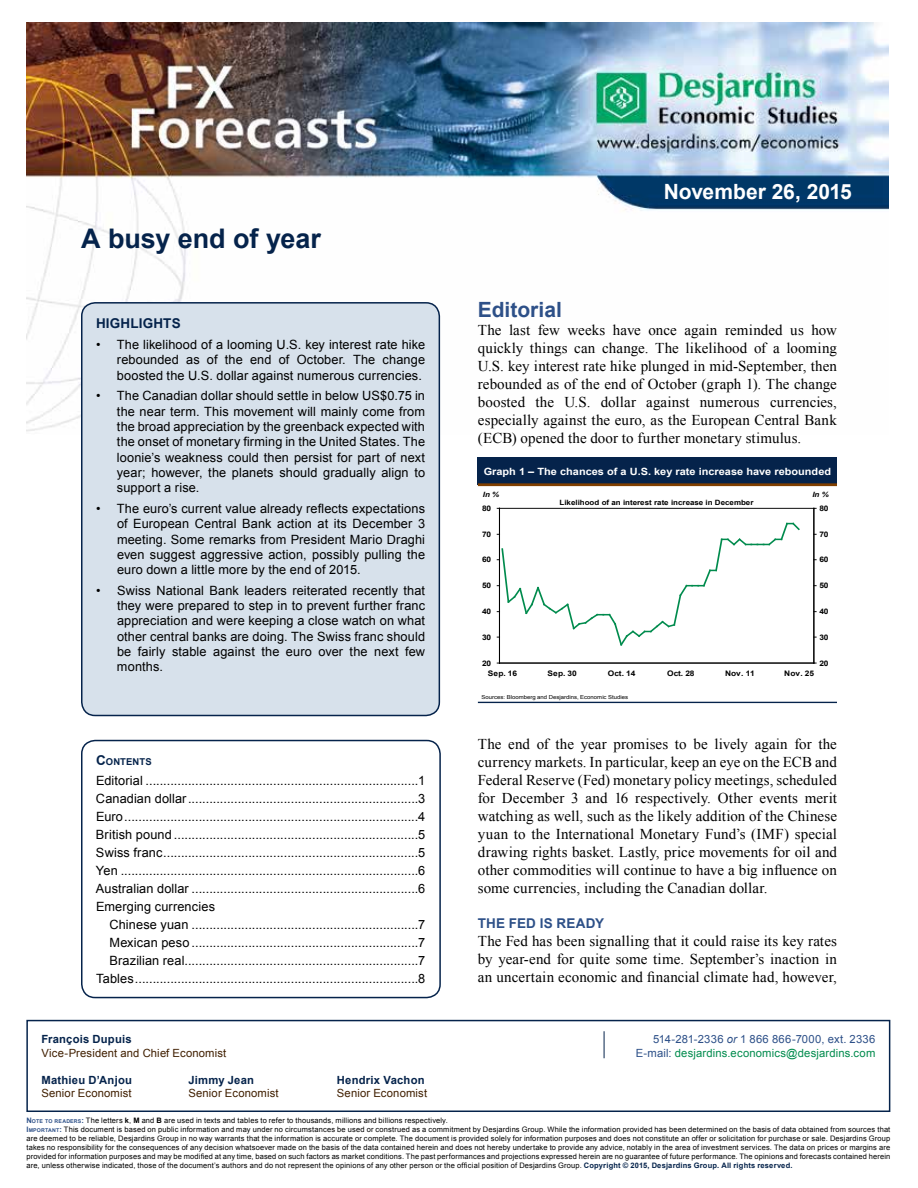
<style>
.page{position:relative;width:918px;height:1188px;background:#fff}
.page>*{position:absolute;margin:0;border:0;box-sizing:border-box;transform-origin:0 0}
.t1{font:700 27px "Arial";color:#05234b}
.t2{font:700 21px "Arial";color:#fff}
.t3{font:700 21px "Arial";color:#2d5088}
.t4{font:15px/18px "Times New Roman";letter-spacing:.005em;color:#000;text-align:justify}
.t5{font:700 13.5px "Arial";letter-spacing:.01em;color:#2d5088}
.t6{font:700 13.5px "Arial";letter-spacing:.015em;color:#05234b}
.t7{font:12.75px/15.3px "Arial";letter-spacing:.01em;color:#000;text-align:justify}
.t8{font:11.25px "Arial";letter-spacing:.015em;color:#401f00}
.t9{font:700 11.25px "Arial";letter-spacing:.02em;color:#05234b}
.t10{font:11.25px "Arial";letter-spacing:.015em;color:#008b4d}
.t11{font:11.25px "Arial";letter-spacing:.025em;color:#2d5088}
.t12{font:700 10.05px "Arial";color:#fff;scale:1.1 1}
.t13{font:700 9.45px "Arial";letter-spacing:.01em;color:#05234b}
.t14{font:700 7.65px "Arial";letter-spacing:-.025em;color:#000;scale:1.1 1}
.t15{font:7.5px/9px "Arial";letter-spacing:.02em;color:#000}
.t16{font:700 7.2px "Arial";color:#000;scale:1.1 1}
.t17{font:italic 700 7.2px "Arial";color:#000;scale:1.1 1}
.t18{font:5.4px "Arial";letter-spacing:.005em;color:#000;scale:1.1 1}
.s1{font-size:13.5px}
.s2{font-style:italic}
.s3{color:#2d5088}
.s4{font-weight:700;color:#2d5088}
.s5{font-weight:700;font-size:5.25px;color:#2d5088}
.s6{font-weight:700}
.s7{font-weight:700;color:#05234b}
</style>
<div class="page">
<img style="left:26px;top:23px;width:862px;height:411px">
<svg style="left:26px;top:1019px;width:865px;height:93px"></svg>
<svg style="left:604px;top:1031px;width:1px;height:27px"></svg>
<div style="left:82px;top:303px;width:357px;height:413px;background:#d7e1eb;border-radius:14px"></div>
<div style="left:81px;top:302px;width:359px;height:414px;border:2px solid #05234b;border-radius:14px"></div>
<div style="left:81px;top:740px;width:360px;height:258px;border:2px solid #05234b;border-radius:14px"></div>
<div style="left:478px;top:457px;width:359px;height:27px;background:#05234b"></div>
<hr style="left:478px;top:483px;width:359px;height:3px;background:#803f00">
<hr style="left:478px;top:702px;width:359px;height:1px;background:#05234b">
<hr style="left:499px;top:508px;width:315px;height:1px;background:#000">
<hr style="left:499px;top:508px;width:1px;height:155px;background:#000">
<hr style="left:499px;top:663px;width:315px;height:1px;background:#000">
<svg style="left:497px;top:521px;width:303px;height:126px"></svg>
<hr style="left:814px;top:508px;width:1px;height:155px;background:#000">
<h1 class="t1" style="left:81px;top:221px;width:242px">A busy end of year</h1>
<p class="t6" style="left:96px;top:315px;width:86px">Highlights</p>
<p class="t7" style="left:117px;top:337px;width:310px;text-indent:-21px">• The likelihood of a looming U.S. key interest rate hike rebounded as of the end of October. The change boosted the U.S. dollar against numerous currencies.</p>
<p class="t7" style="left:117px;top:388px;width:310px;text-indent:-21px">• The Canadian dollar should settle in below US$0.75 in the near term. This movement will mainly come from the broad appreciation by the greenback expected with the onset of monetary firming in the United States. The loonie’s weakness could then persist for part of next year; however, the planets should gradually align to support a rise.</p>
<p class="t7" style="left:117px;top:501px;width:310px;text-indent:-21px">• The euro’s current value already reflects expectations of European Central Bank action at its December 3 meeting. Some remarks from President Mario Draghi even suggest aggressive action, possibly pulling the euro down a little more by the end of 2015.</p>
<p class="t7" style="left:117px;top:583px;width:310px;text-indent:-21px">• Swiss National Bank leaders reiterated recently that they were prepared to step in to prevent further franc appreciation and were keeping a close watch on what other central banks are doing. The Swiss franc should be fairly stable against the euro over the next few months.</p>
<p class="t13" style="left:96px;top:755px;width:57px"><span class="s1">C</span>ONTENTS</p>
<p class="t7" style="left:96px;top:772px;width:331px;line-height:18px">Editorial .............................................................................1<br>Canadian dollar.................................................................3<br>Euro...................................................................................4<br>British pound .....................................................................5<br>Swiss franc........................................................................5<br>Yen ....................................................................................6<br>Australian dollar ................................................................6<br>Emerging currencies</p>
<p class="t7" style="left:96px;top:916px;width:331px;line-height:18px;text-align:right">Chinese yuan ................................................................7<br>Mexican peso ................................................................7<br>Brazilian real..................................................................7<br>Tables................................................................................8</p>
<h2 class="t2" style="left:664px;top:178px;width:190px">November 26, 2015</h2>
<h2 class="t3" style="left:478px;top:296px;width:86px">Editorial</h2>
<p class="t4" style="left:478px;top:321px;width:361px">The last few weeks have once again reminded us how quickly things can change. The likelihood of a looming U.S. key interest rate hike plunged in mid-September, then rebounded as of the end of October (graph 1). The change boosted the U.S. dollar against numerous currencies, especially against the euro, as the European Central Bank (ECB) opened the door to further monetary stimulus.</p>
<p class="t12" style="left:484px;top:465px;width:317px">Graph 1 – The chances of a U.S. key rate increase have rebounded</p>
<p class="t17" style="left:483px;top:490px;width:16px">In %</p>
<p class="t17" style="left:812px;top:490px;width:16px">In %</p>
<p class="t14" style="left:482px;top:503px;width:10px">80</p>
<p class="t16" style="left:560px;top:497px;width:178px">Likelihood of an interest rate increase in December</p>
<p class="t14" style="left:819px;top:503px;width:10px">80</p>
<p class="t14" style="left:482px;top:529px;width:10px">70</p>
<p class="t14" style="left:819px;top:529px;width:10px">70</p>
<p class="t14" style="left:482px;top:554px;width:10px">60</p>
<p class="t14" style="left:819px;top:554px;width:10px">60</p>
<p class="t14" style="left:482px;top:580px;width:10px">50</p>
<p class="t14" style="left:819px;top:580px;width:10px">50</p>
<p class="t14" style="left:482px;top:606px;width:10px">40</p>
<p class="t14" style="left:819px;top:606px;width:10px">40</p>
<p class="t14" style="left:482px;top:632px;width:10px">30</p>
<p class="t14" style="left:819px;top:632px;width:10px">30</p>
<p class="t14" style="left:482px;top:658px;width:10px">20</p>
<p class="t14" style="left:819px;top:658px;width:10px">20</p>
<p class="t14" style="left:488px;top:669px;width:28px">Sep. 16</p>
<p class="t14" style="left:548px;top:669px;width:28px">Sep. 30</p>
<p class="t14" style="left:608px;top:669px;width:27px">Oct. 14</p>
<p class="t14" style="left:667px;top:669px;width:27px">Oct. 28</p>
<p class="t14" style="left:725px;top:669px;width:29px">Nov. 11</p>
<p class="t14" style="left:784px;top:669px;width:29px">Nov. 25</p>
<p class="t18" style="left:481px;top:693px;width:135px">Sources: Bloomberg and Desjardins, Economic Studies</p>
<p class="t4" style="left:478px;top:735px;width:361px">The end of the year promises to be lively again for the currency markets. In particular, keep an eye on the ECB and Federal Reserve (Fed) monetary policy meetings, scheduled for December 3 and 16 respectively. Other events merit watching as well, such as the likely addition of the Chinese yuan to the International Monetary Fund’s (IMF) special drawing rights basket. Lastly, price movements for oil and other commodities will continue to have a big influence on some currencies, including the Canadian dollar.</p>
<p class="t5" style="left:478px;top:914px;width:128px">The Fed is ready</p>
<p class="t4" style="left:478px;top:931px;width:361px">The Fed has been signalling that it could raise its key rates by year-end for quite some time. September’s inaction in an uncertain economic and financial climate had, however,</p>
<p class="t9" style="left:41px;top:1032px;width:92px">François Dupuis</p>
<p class="t11" style="left:653px;top:1032px;width:224px">514-281-2336 <span class="s2">or</span> 1 866 866-7000, ext. 2336</p>
<p class="t8" style="left:41px;top:1045px;width:186px">Vice-President and Chief Economist</p>
<p class="t10" style="left:636px;top:1045px;width:241px"><span class="s3">E-mail:</span> desjardins.economics@desjardins.com</p>
<p class="t9" style="left:41px;top:1072px;width:92px">Mathieu D’Anjou</p>
<p class="t9" style="left:188px;top:1072px;width:67px">Jimmy Jean</p>
<p class="t9" style="left:337px;top:1072px;width:89px">Hendrix Vachon</p>
<p class="t8" style="left:41px;top:1086px;width:92px">Senior Economist</p>
<p class="t8" style="left:188px;top:1086px;width:92px">Senior Economist</p>
<p class="t8" style="left:337px;top:1086px;width:92px">Senior Economist</p>
<p class="t15" style="left:26px;top:1116px;width:866px"><span class="s4">N</span><span class="s5">OTE TO READERS</span><span class="s4">:</span> The letters <span class="s6">k</span>, <span class="s6">M</span> and <span class="s6">B</span> are used in texts and tables to refer to thousands, millions and billions respectively.<br><span class="s4">I</span><span class="s5">MPORTANT</span><span class="s4">:</span> This document is based on public information and may under no circumstances be used or construed as a commitment by Desjardins Group. While the information provided has been determined on the basis of data obtained from sources that are deemed to be reliable, Desjardins Group in no way warrants that the information is accurate or complete. The document is provided solely for information purposes and does not constitute an offer or solicitation for purchase or sale. Desjardins Group takes no responsibility for the consequences of any decision whatsoever made on the basis of the data contained herein and does not hereby undertake to provide any advice, notably in the area of investment services. The data on prices or margins are provided for information purposes and may be modified at any time, based on such factors as market conditions. The past performances and projections expressed herein are no guarantee of future performance. The opinions and forecasts contained herein are, unless otherwise indicated, those of the document’s authors and do not represent the opinions of any other person or the official position of Desjardins Group. <span class="s7">Copyright © 2015, Desjardins Group. All rights reserved.</span></p>
</div>
